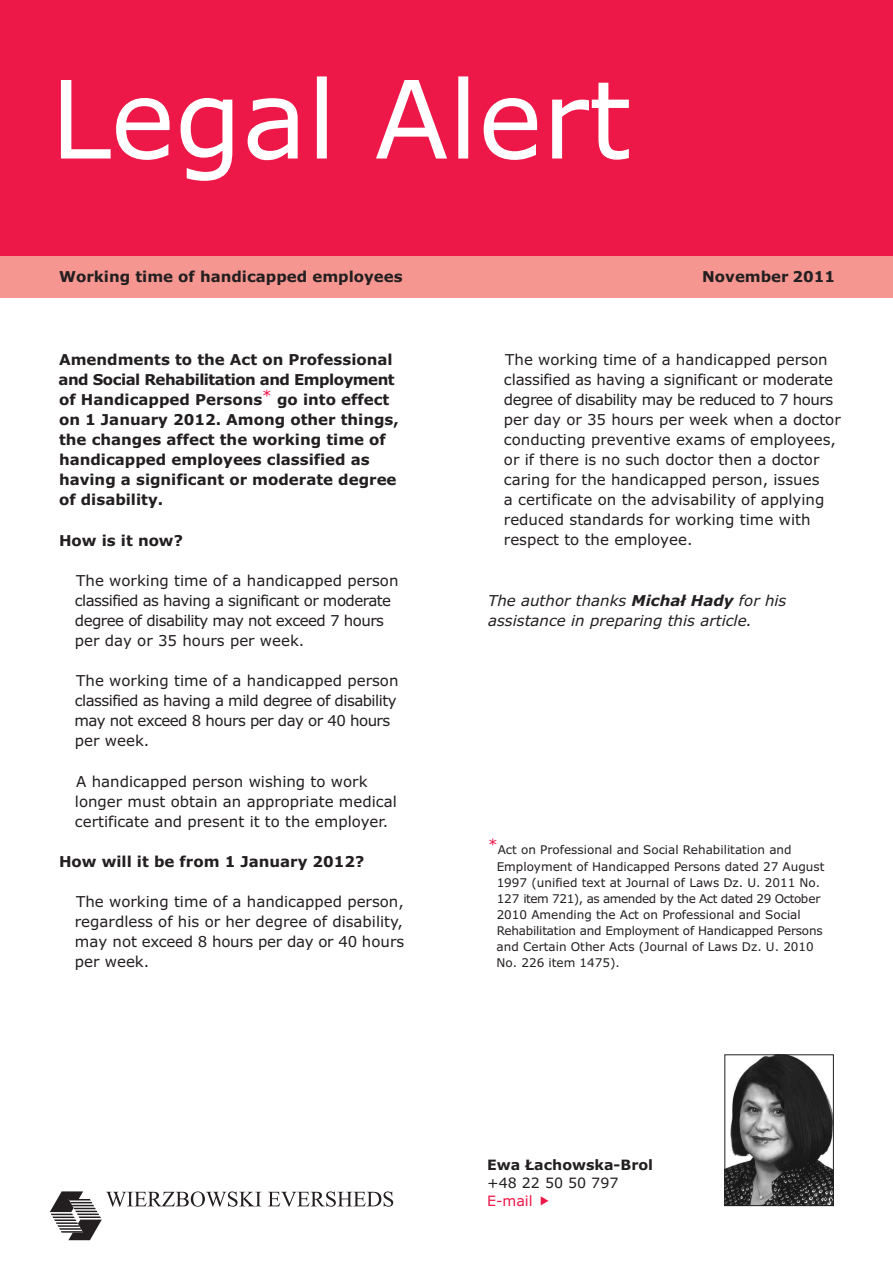
<style>
.page{position:relative;width:893px;height:1263px;background:#fff}
.page>*{position:absolute;margin:0;border:0;box-sizing:border-box;transform-origin:0 0}
.t1{font:15px/20.1px "Verdana";color:#231f20}
.t2{font:700 15px/20.1px "Verdana";color:#231f20}
.t3{font:15px/20.1px "Verdana";letter-spacing:-.035em;color:#231f20}
.t4{font:italic 15px/20.1px "Verdana";color:#231f20}
.t5{font:15px "Verdana";color:#ed1748}
.t6{font:700 14.25px "Verdana";color:#231f20}
.t7{font:14.25px "Verdana";color:#231f20}
.t8{font:14.25px "Verdana";color:#ed1748}
.t9{font:12px/16.2px "Verdana";color:#231f20}
.s1{font-weight:700}
</style>
<div class="page">
<div style="left:0;top:0;width:893px;height:257px;background:#ed1748"></div>
<svg style="left:61px;top:76px;width:568px;height:105px"></svg>
<div style="left:0;top:256px;width:893px;height:42px;background:#f59690"></div>
<svg style="left:50px;top:1191px;width:211px;height:49px"></svg>
<svg style="left:268px;top:1191px;width:125px;height:16px"></svg>
<img style="left:726px;top:1056px;width:106px;height:148px">
<div style="left:724px;top:1054px;width:110px;height:152px;border:1px solid #231f20"></div>
<p class="t2" style="left:59px;top:268px;width:345px">Working time of handicapped employees</p>
<p class="t2" style="left:702px;top:267px;width:134px">November 2011</p>
<p class="t2" style="left:59px;top:351px;width:335px">Amendments to the Act on Professional</p>
<p class="t2" style="left:59px;top:371px;width:342px">and Social Rehabilitation and Employment of Handicapped Persons go into effect on 1 January 2012. Among other things, the changes affect the working time of handicapped employees classified as having a significant or moderate degree of disability.</p>
<p class="t2" style="left:59px;top:531px;width:125px">How is it now?</p>
<p class="t5" style="left:262px;top:389px;width:11px">*</p>
<p class="t3" style="left:75px;top:571px;width:325px">The working time of a handicapped person classified as having a significant or moderate degree of disability may not exceed 7 hours per day or 35 hours per week.</p>
<p class="t3" style="left:74px;top:672px;width:326px">The working time of a handicapped person classified as having a mild degree of disability may not exceed 8 hours per day or 40 hours per week.</p>
<p class="t1" style="left:75px;top:772px;width:323px">A handicapped person wishing to work longer must obtain an appropriate medical certificate and present it to the employer.</p>
<p class="t2" style="left:59px;top:853px;width:307px">How will it be from 1 January 2012?</p>
<p class="t1" style="left:75px;top:893px;width:331px;text-align:justify">The working time of a handicapped person, regardless of his or her degree of disability, may not exceed 8 hours per day or 40 hours per week.</p>
<p class="t1" style="left:504px;top:351px;width:338px">The working time of a handicapped person classified as having a significant or moderate degree of disability may be reduced to 7 hours per day or 35 hours per week when a doctor conducting preventive exams of employees, or if there is no such doctor then a doctor caring for the handicapped person, issues<br>a certificate on the advisability of applying reduced standards for working time with respect to the employee.</p>
<p class="t4" style="left:488px;top:591px;width:300px">The author thanks <span class="s1">Micha³ Hady</span> for his assistance in preparing this article.</p>
<p class="t9" style="left:497px;top:842px;width:329px;text-indent:-8px"><sup>*</sup>Act on Professional and Social Rehabilitation and Employment of Handicapped Persons dated 27 August 1997 (unified text at Journal of Laws Dz. U. 2011 No.<br>127 item 721), as amended by the Act dated 29 October 2010 Amending the Act on Professional and Social Rehabilitation and Employment of Handicapped Persons and Certain Other Acts (Journal of Laws Dz. U. 2010<br>No. 226 item 1475).</p>
<p class="t6" style="left:487px;top:1159px;width:168px">Ewa £achowska-Brol</p>
<p class="t7" style="left:487px;top:1177px;width:133px">+48 22 50 50 797</p>
<p class="t8" style="left:487px;top:1195px;width:47px">E-mail</p>
</div>
